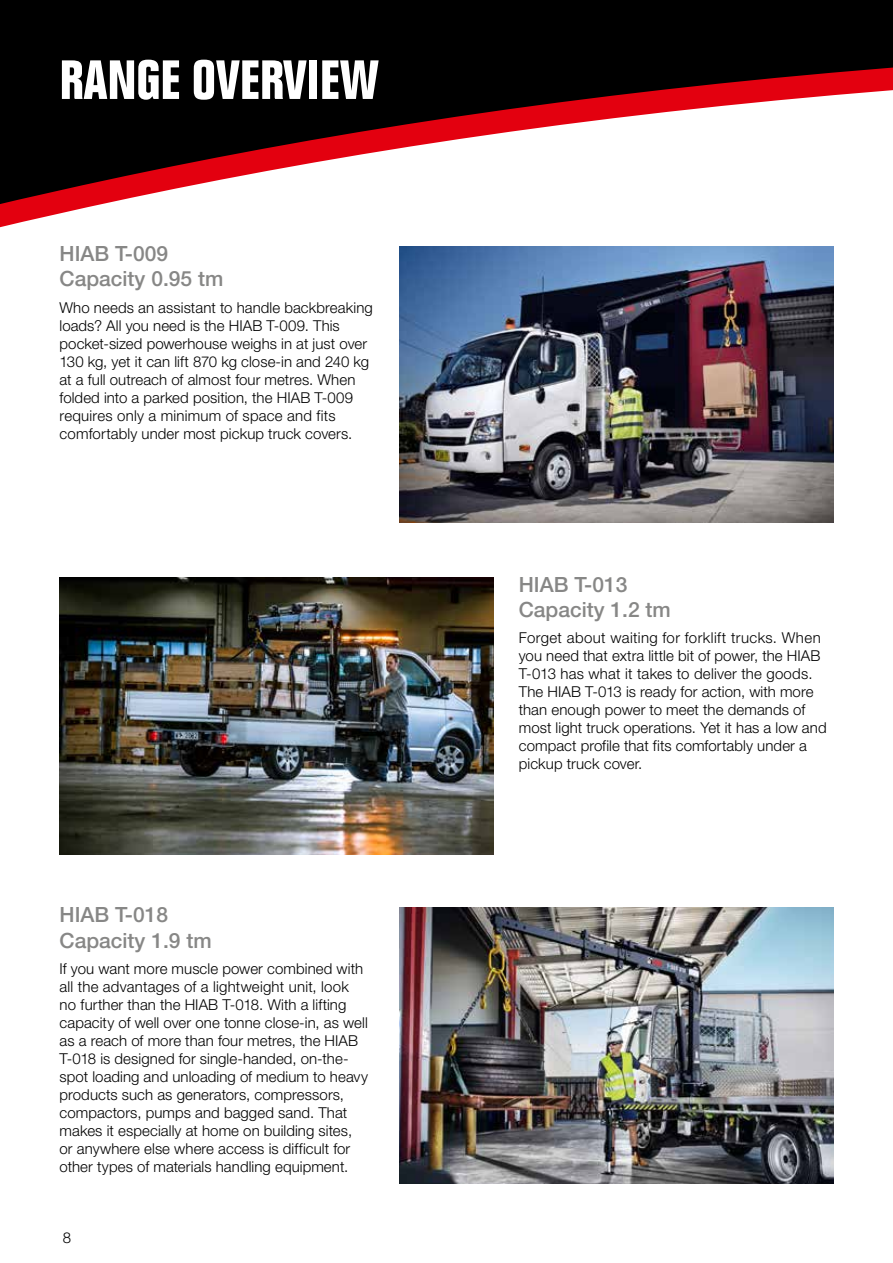
<style>
.page{position:relative;width:893px;height:1263px;background:#fff}
.page>*{position:absolute;margin:0;border:0;box-sizing:border-box;transform-origin:0 0}
.t1{font:700 condensed 54px "Folio Std";color:#fff}
.t2{font:500 21px/25.2px "Helvetica Neue LT Std";color:#878786}
.t3{font:300 15px/18px "Helvetica Neue LT Std";letter-spacing:.005em;color:#000}
</style>
<div class="page">
<img style="left:60px;top:578px;width:433px;height:276px">
<img style="left:400px;top:907px;width:433px;height:277px">
<img style="left:400px;top:248px;width:433px;height:274px">
<div style="left:0;top:0;width:893px;height:39px;background:#000"></div>
<svg style="left:0;top:39px;width:893px;height:209px"></svg>
<h1 class="t1" style="left:60px;top:50px;width:321px">RANGE OVERVIEW</h1>
<h2 class="t2" style="left:60px;top:241px;width:165px">HIAB T-009<br>Capacity 0.95 tm</h2>
<p class="t3" style="left:60px;top:298px;width:315px">Who needs an assistant to handle backbreaking loads? All you need is the HIAB T-009. This pocket-sized powerhouse weighs in at just over 130 kg, yet it can lift 870 kg close-in and 240 kg at a full outreach of almost four metres. When folded into a parked position, the HIAB T-009 requires only a minimum of space and fits comfortably under most pickup truck covers.</p>
<h2 class="t2" style="left:60px;top:902px;width:154px">HIAB T-018<br>Capacity 1.9 tm</h2>
<p class="t3" style="left:60px;top:959px;width:310px">If you want more muscle power combined with all the advantages of a lightweight unit, look no further than the HIAB T-018. With a lifting capacity of well over one tonne close-in, as well as a reach of more than four metres, the HIAB T-018 is designed for single-handed, on-the&shy;spot loading and unloading of medium to heavy products such as generators, compressors, compactors, pumps and bagged sand. That makes it especially at home on building sites, or anywhere else where access is difficult for other types of materials handling equipment.</p>
<p class="t3" style="left:63px;top:1228px;width:10px">8</p>
<h2 class="t2" style="left:519px;top:571px;width:154px">HIAB T-013<br>Capacity 1.2 tm</h2>
<p class="t3" style="left:519px;top:629px;width:309px">Forget about waiting for forklift trucks. When you need that extra little bit of power, the HIAB T-013 has what it takes to deliver the goods.<br>The HIAB T-013 is ready for action, with more than enough power to meet the demands of most light truck operations. Yet it has a low and compact profile that fits comfortably under a pickup truck cover.</p>
</div>
